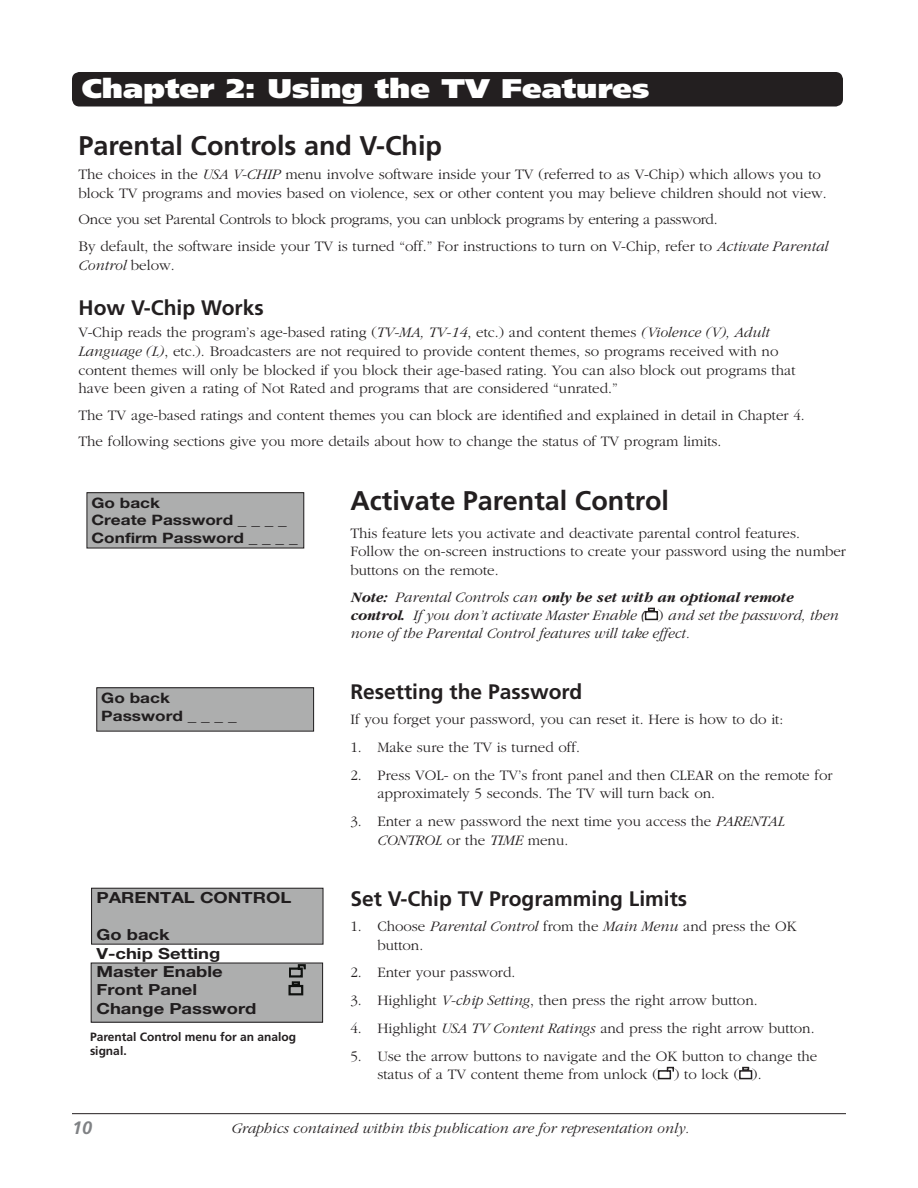
<style>
.page{position:relative;width:918px;height:1188px;background:#fff}
.page>*{position:absolute;margin:0;border:0;box-sizing:border-box;transform-origin:0 0}
.t1{font:700 27px "Frutiger";color:#231f20}
.t2{font:900 27px "Frutiger";color:#fff;scale:1.15 1}
.t3{font:700 21px "Frutiger";color:#231f20}
.t4{font:italic 700 18px "Frutiger";color:#808285}
.t5{font:700 15.3px/18.5px "Helvetica Neue";color:#201d1e;scale:1.2 1}
.t6{font:300 15px/18.8px "Garamond";color:#231f20}
.t7{font:italic 300 15px/18px "Garamond";color:#231f20}
.t8{font:300 15px/26.2px "Garamond";letter-spacing:-.02em;color:#231f20}
.t9{font:700 14.4px/17.2px "Helvetica Neue";color:#201d1e;scale:1.2 1}
.t10{font:700 12px/14.4px "Frutiger";color:#231f20}
.s1{font-style:italic}
.s2{font-style:normal}
.s3{font-weight:700}
.s4{font-family:"Frutiger";font-weight:400;font-size:12px}
</style>
<div class="page">
<hr style="left:72px;top:1113px;width:774px;height:1px;background:#231f20">
<div style="left:72px;top:72px;width:771px;height:35px;background:#231f20;border-radius:8px"></div>
<div style="left:645px;top:611px;width:13px;height:9px;border:2px solid #231f20"></div>
<svg style="left:648px;top:608px;width:7px;height:4px"></svg>
<div style="left:658px;top:1070px;width:13px;height:9px;border:2px solid #231f20"></div>
<svg style="left:667px;top:1067px;width:7px;height:5px"></svg>
<div style="left:739px;top:1070px;width:13px;height:9px;border:2px solid #231f20"></div>
<svg style="left:742px;top:1067px;width:7px;height:4px"></svg>
<div style="left:97px;top:688px;width:217px;height:43px;background:#adaeae"></div>
<div style="left:87px;top:493px;width:217px;height:55px;background:#adaeae"></div>
<div style="left:87px;top:492px;width:217px;height:56px;border:1px solid #201d1e"></div>
<div style="left:91px;top:963px;width:232px;height:59px;background:#adaeae"></div>
<div style="left:92px;top:888px;width:231px;height:56px;background:#adaeae"></div>
<div style="left:91px;top:888px;width:232px;height:56px;border:1px solid #201d1e"></div>
<svg style="left:289px;top:964px;width:16px;height:31px"></svg>
<h1 class="t2" style="left:82px;top:72px;width:495px">Chapter 2: Using the TV Features</h1>
<h1 class="t1" style="left:79px;top:130px;width:365px">Parental Controls and V-Chip</h1>
<p class="t6" style="left:79px;top:166px;width:750px">The choices in the <span class="s1">USA V-CHIP</span> menu involve software inside your TV (referred to as V-Chip) which allows you to block TV programs and movies based on violence, sex or other content you may believe children should not view.</p>
<p class="t8" style="left:79px;top:207px;width:751px">Once you set Parental Controls to block programs, you can unblock programs by entering a password.<br>By default, the software inside your TV is turned “off.” For instructions to turn on V-Chip, refer to <span class="s1">Activate Parental</span></p>
<p class="t7" style="left:79px;top:256px;width:98px">Control <span class="s2">below.</span></p>
<h2 class="t3" style="left:79px;top:296px;width:187px">How V-Chip Works</h2>
<p class="t6" style="left:79px;top:323px;width:719px">V-Chip reads the program’s age-based rating (<span class="s1">TV-MA, TV-14</span>, etc.) and content themes <span class="s1">(Violence (V), Adult Language (L)</span>, etc.). Broadcasters are not required to provide content themes, so programs received with no content themes will only be blocked if you block their age-based rating. You can also block out programs that have been given a rating of Not Rated and programs that are considered “unrated.”</p>
<p class="t6" style="left:79px;top:402px;width:728px;line-height:26.2px">The TV age-based ratings and content themes you can block are identified and explained in detail in Chapter 4.<br>The following sections give you more details about how to change the status of TV program limits.</p>
<p class="t9" style="left:92px;top:494px;width:173px">Go back<br>Create Password _ _ _ _<br>Confirm Password _ _ _ _</p>
<p class="t9" style="left:101px;top:689px;width:114px">Go back<br>Password _ _ _ _</p>
<p class="t5" style="left:96px;top:888px;width:164px">PARENTAL CONTROL</p>
<p class="t5" style="left:96px;top:925px;width:135px">Go back<br>V-chip Setting<br>Master Enable<br>Front Panel<br>Change Password</p>
<p class="t10" style="left:90px;top:1030px;width:208px">Parental Control menu for an analog signal.</p>
<h1 class="t1" style="left:350px;top:485px;width:320px">Activate Parental Control</h1>
<p class="t6" style="left:350px;top:524px;width:497px">This feature lets you activate and deactivate parental control features.<br>Follow the on-screen instructions to create your password using the number buttons on the remote.</p>
<p class="t7" style="left:350px;top:589px;width:490px"><span class="s3">Note:</span> Parental Controls can <span class="s3">only be set with an optional remote control.</span> If you don’t activate Master Enable <span class="s4">(</span> <span class="s2">)</span> and set the password, then none of the Parental Control features will take effect.</p>
<h2 class="t3" style="left:350px;top:680px;width:233px">Resetting the Password</h2>
<p class="t6" style="left:350px;top:710px;width:435px">If you forget your password, you can reset it. Here is how to do it:</p>
<p class="t6" style="left:350px;top:738px;width:231px">1. Make sure the TV is turned off.</p>
<p class="t6" style="left:377px;top:766px;width:457px;text-indent:-27px">2. Press VOL- on the TV’s front panel and then CLEAR on the remote for approximately 5 seconds. The TV will turn back on.</p>
<p class="t6" style="left:377px;top:812px;width:409px;text-indent:-27px">3. Enter a new password the next time you access the <span class="s1">PARENTAL<br>CONTROL</span> or the <span class="s1">TIME</span> menu.</p>
<h2 class="t3" style="left:350px;top:886px;width:338px">Set V-Chip TV Programming Limits</h2>
<p class="t6" style="left:377px;top:917px;width:421px;text-indent:-27px">1. Choose <span class="s1">Parental Control</span> from the <span class="s1">Main Menu</span> and press the OK button.</p>
<p class="t6" style="left:350px;top:964px;width:166px">2. Enter your password.</p>
<p class="t6" style="left:350px;top:991px;width:409px">3. Highlight <span class="s1">V-chip Setting</span>, then press the right arrow button.</p>
<p class="t6" style="left:350px;top:1019px;width:466px">4. Highlight <span class="s1">USA TV Content Ratings</span> and press the right arrow button.</p>
<p class="t6" style="left:377px;top:1047px;width:442px;text-indent:-27px">5. Use the arrow buttons to navigate and the OK button to change the status of a TV content theme from unlock ( ) to lock ( ).</p>
<p class="t4" style="left:72px;top:1117px;width:22px">10</p>
<p class="t7" style="left:231px;top:1119px;width:459px">Graphics contained within this publication are for representation only.</p>
</div>
